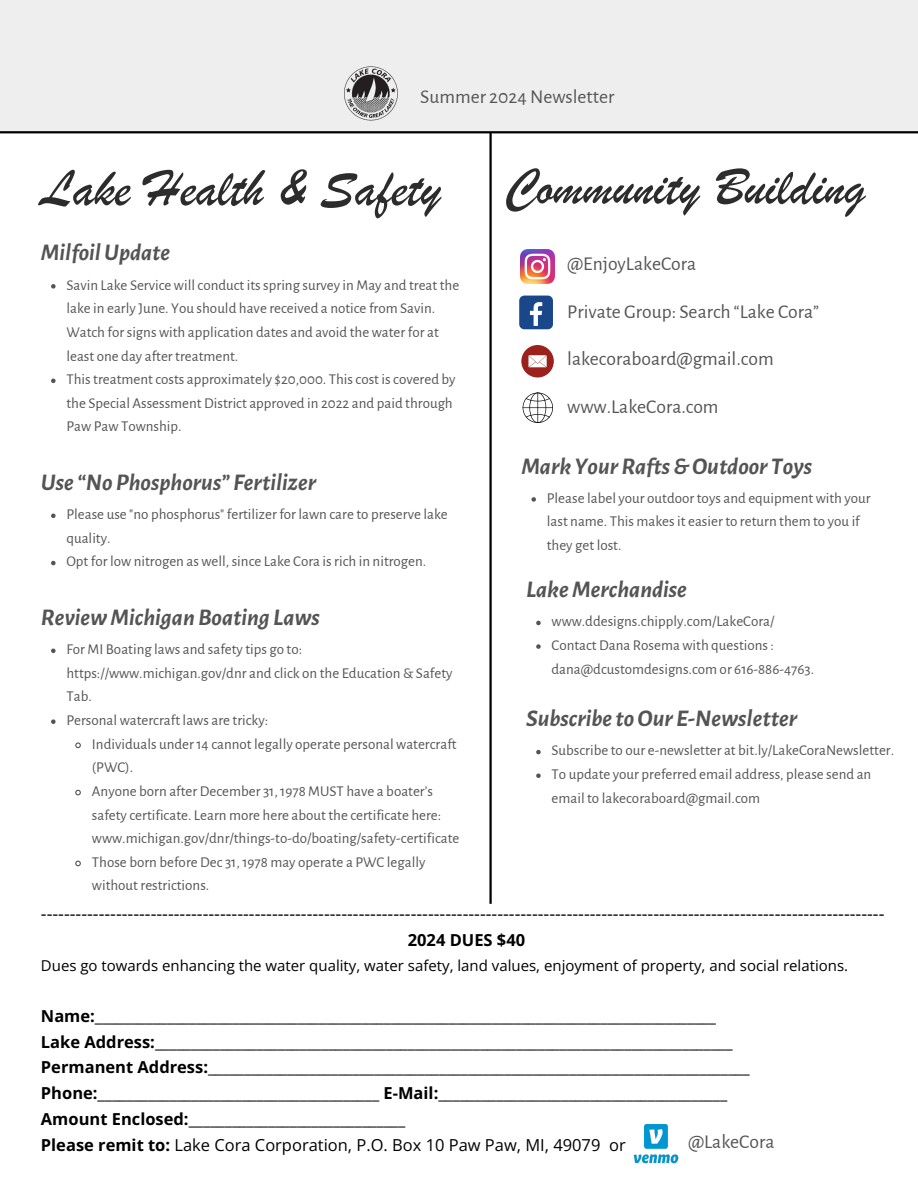
<style>
.page{position:relative;width:918px;height:1188px;background:#fff}
.page>*{position:absolute;margin:0;border:0;box-sizing:border-box;transform-origin:0 0}
.t1{font:54px "Brush Script";color:#2c2c2c}
.t2{font:italic 700 24px "Alegreya Sans";color:#545454}
.t3{font:19.5px "Alegreya Sans";color:#545454}
.t4{font:18px "Open Sans";color:#000}
.t5{font:16.5px "Open Sans";color:#000}
.t6{font:700 16.5px "Open Sans";color:#000}
.t7{font:15px/23.7px "Alegreya Sans";color:#545454}
.t8{font:15px "Open Sans";color:#000}
.s1{font-weight:700}
</style>
<div class="page">
<div style="left:519px;top:296px;width:34px;height:33px;background:#1a4789;border-radius:5px"></div>
<svg style="left:530px;top:302px;width:12px;height:24px"></svg>
<img style="left:520px;top:249px;width:35px;height:35px">
<div style="left:521px;top:345px;width:33px;height:33px;background:#9c211d;border-radius:50%"></div>
<svg style="left:528px;top:355px;width:19px;height:12px"></svg>
<svg style="left:523px;top:393px;width:30px;height:30px"></svg>
<div style="left:0;top:0;width:918px;height:132px;background:#efeeee"></div>
<img style="left:344px;top:67px;width:54px;height:54px">
<hr style="left:0;top:131px;width:918px;height:2px;background:#000">
<svg style="left:536px;top:621px;width:5px;height:4px"></svg>
<svg style="left:536px;top:644px;width:5px;height:5px"></svg>
<svg style="left:536px;top:750px;width:5px;height:4px"></svg>
<svg style="left:536px;top:773px;width:5px;height:5px"></svg>
<svg style="left:51px;top:284px;width:5px;height:5px"></svg>
<svg style="left:51px;top:379px;width:5px;height:4px"></svg>
<svg style="left:51px;top:514px;width:5px;height:4px"></svg>
<svg style="left:51px;top:561px;width:5px;height:4px"></svg>
<svg style="left:51px;top:649px;width:5px;height:4px"></svg>
<svg style="left:51px;top:719px;width:5px;height:5px"></svg>
<svg style="left:75px;top:742px;width:6px;height:7px"></svg>
<svg style="left:75px;top:789px;width:6px;height:7px"></svg>
<svg style="left:75px;top:860px;width:6px;height:7px"></svg>
<hr style="left:489px;top:132px;width:3px;height:772px;background:#000">
<img style="left:633px;top:1124px;width:46px;height:39px">
<svg style="left:531px;top:497px;width:5px;height:5px"></svg>
<p class="t3" style="left:420px;top:88px;width:196px">Summer 2024 Newsletter</p>
<h3 class="t1" style="left:504px;top:156px;width:363px">Community Building</h3>
<p class="t1" style="left:41px;top:157px;width:401px">Lake Health &amp; Safety</p>
<p class="t2" style="left:41px;top:241px;width:131px">MilfoilUpdate</p>
<p class="t7" style="left:66px;top:273px;width:394px">Savin Lake Service will conduct its spring survey in May and treat the lake in early June. You should have received a notice from Savin.<br>Watch for signs with application dates and avoid the water for at least one day after treatment.</p>
<p class="t7" style="left:66px;top:368px;width:391px">This treatment costs approximately $20,000. This cost is covered by the Special Assessment District approved in 2022 and paid through<br>Paw Paw Township.</p>
<h3 class="t2" style="left:41px;top:471px;width:277px">Use “NoPhosphorus” Fertilizer</h3>
<p class="t7" style="left:66px;top:503px;width:383px">Please use "no phosphorus" fertilizer for lawn care to preserve lake quality.</p>
<h3 class="t7" style="left:66px;top:550px;width:361px">Opt for low nitrogen as well, since Lake Cora is rich in nitrogen.</h3>
<p class="t2" style="left:41px;top:606px;width:280px">ReviewMichiganBoating Laws</p>
<h3 class="t7" style="left:66px;top:638px;width:388px">For MI Boating laws and safety tips go to: https://www.michigan.gov/dnr and click on the Education &amp; Safety<br>Tab.</h3>
<p class="t7" style="left:66px;top:709px;width:203px">Personal watercraft laws are tricky:</p>
<h3 class="t7" style="left:92px;top:732px;width:366px">Individuals under 14 cannot legally operate personal watercraft (PWC).</h3>
<h2 class="t7" style="left:92px;top:780px;width:369px">Anyone born after December 31, 1978 MUST have a boater’s safety certificate. Learn more here about the certificate here: www.michigan.gov/dnr/things-to-do/boating/safety-certificate</h2>
<p class="t7" style="left:92px;top:850px;width:335px">Those born before Dec 31, 1978 may operate a PWC legally without restrictions.</p>
<h2 class="t4" style="left:41px;top:901px;width:845px">--------------------------------------------------------------------------------------------------------------------------------------------------</h2>
<h2 class="t6" style="left:408px;top:929px;width:119px">2024 DUES $40</h2>
<h2 class="t8" style="left:41px;top:955px;width:809px">Dues go towards enhancing the water quality, water safety, land values, enjoyment of property, and social relations.</h2>
<p class="t5" style="left:41px;top:1004px;width:677px"><span class="s1">Name:</span>______________________________________________________________________________________</p>
<p class="t5" style="left:41px;top:1030px;width:693px"><span class="s1">Lake Address:</span>________________________________________________________________________________</p>
<h2 class="t5" style="left:41px;top:1056px;width:710px"><span class="s1">Permanent Address:</span>___________________________________________________________________________</h2>
<p class="t5" style="left:41px;top:1082px;width:688px"><span class="s1">Phone:</span>_______________________________________ <span class="s1">E-Mail:</span>________________________________________</p>
<p class="t5" style="left:41px;top:1108px;width:366px"><span class="s1">Amount Enclosed:</span>______________________________</p>
<h3 class="t5" style="left:41px;top:1133px;width:586px"><span class="s1">Please remit to:</span> Lake Cora Corporation, P.O. Box 10 Paw Paw, MI, 49079 or</h3>
<p class="t3" style="left:688px;top:1133px;width:88px">@LakeCora</p>
<p class="t3" style="left:567px;top:255px;width:130px">@EnjoyLakeCora</p>
<p class="t3" style="left:567px;top:302px;width:253px">Private Group: Search “Lake Cora”</p>
<h2 class="t3" style="left:567px;top:350px;width:208px">lakecoraboard@gmail.com</h2>
<p class="t3" style="left:567px;top:397px;width:153px">www.LakeCora.com</p>
<p class="t2" style="left:521px;top:454px;width:292px">MarkYourRafts&amp;Outdoor Toys</p>
<p class="t7" style="left:547px;top:486px;width:325px">Please label your outdoor toys and equipment with your last name. This makes it easier to return them to you if they get lost.</p>
<h1 class="t2" style="left:526px;top:578px;width:162px">LakeMerchandise</h1>
<h1 class="t7" style="left:552px;top:610px;width:224px">www.ddesigns.chipply.com/LakeCora/</h1>
<h2 class="t7" style="left:552px;top:634px;width:264px">Contact Dana Rosema with questions : dana@dcustomdesigns.com or 616-886-4763.</h2>
<h2 class="t2" style="left:526px;top:707px;width:273px">Subscribe toOur E-Newsletter</h2>
<p class="t7" style="left:552px;top:739px;width:344px">Subscribe to our e-newsletter at bit.ly/LakeCoraNewsletter.</p>
<p class="t7" style="left:552px;top:763px;width:321px">To update your preferred email address, please send an email to lakecoraboard@gmail.com</p>
</div>
